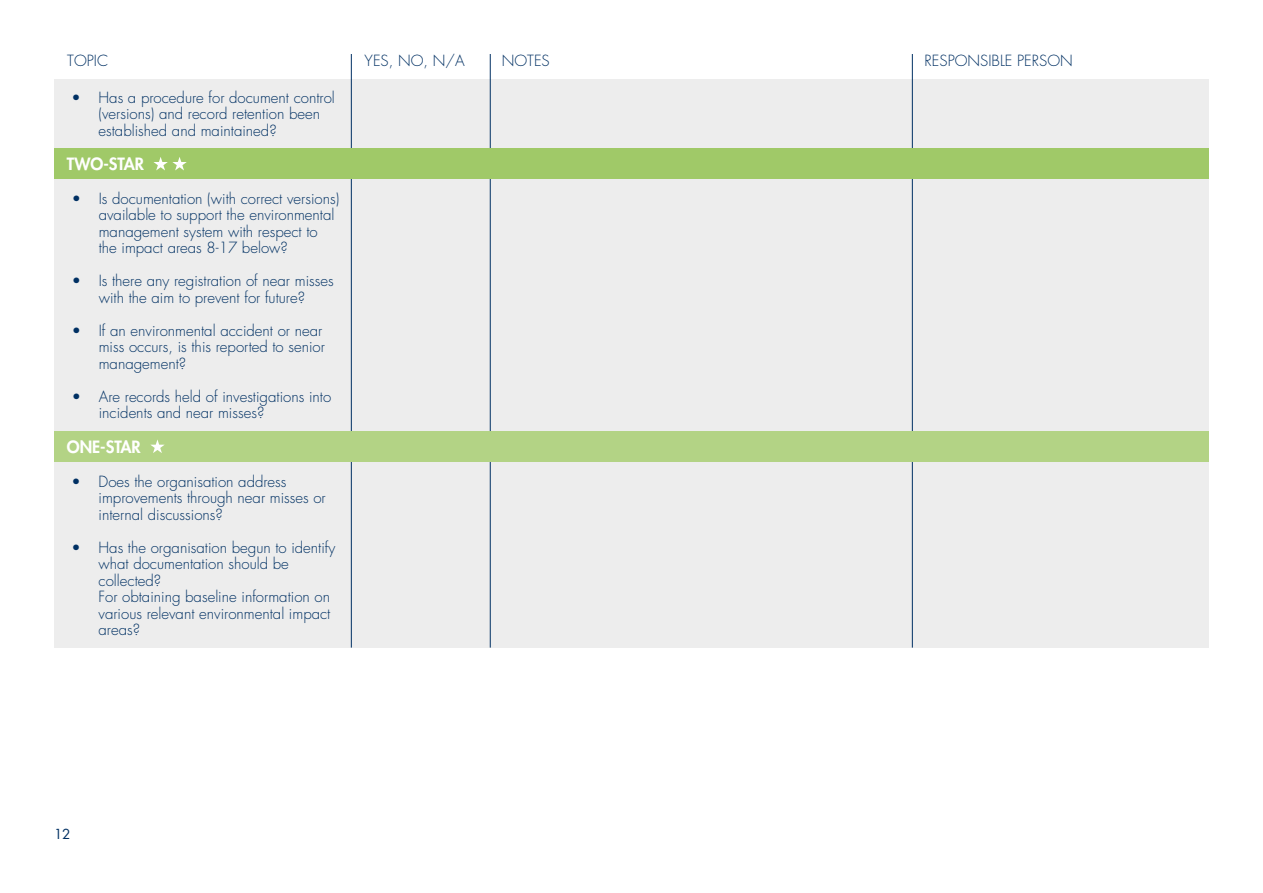
<style>
.page{position:relative;width:1263px;height:893px;background:#fff}
.page>*{position:absolute;margin:0;border:0;box-sizing:border-box;transform-origin:0 0}
.t1{font:800 16.5px "Futura Std";color:#fff}
.t2{font:300 15px/16.5px "Futura Std";color:#003063}
.t3{font:13.5px "Futura Std";color:#003063}
</style>
<div class="page">
<div style="left:54px;top:79px;width:1155px;height:569px;background:#ededed"></div>
<hr style="left:351px;top:54px;width:1px;height:594px;background:#003063">
<hr style="left:490px;top:54px;width:1px;height:594px;background:#003063">
<hr style="left:912px;top:54px;width:1px;height:594px;background:#003063">
<div style="left:54px;top:148px;width:1155px;height:31px;background:#a0c968"></div>
<svg style="left:154px;top:157px;width:33px;height:13px"></svg>
<div style="left:54px;top:431px;width:1155px;height:31px;background:#b3d385"></div>
<svg style="left:150px;top:440px;width:15px;height:13px"></svg>
<p class="t2" style="left:67px;top:53px;width:42px">TOPIC</p>
<p class="t2" style="left:365px;top:53px;width:102px">YES, NO, N/A</p>
<p class="t2" style="left:502px;top:53px;width:49px">NOTES</p>
<p class="t2" style="left:924px;top:53px;width:150px">RESPONSIBLE PERSON</p>
<p class="t2" style="left:99px;top:89px;width:238px;text-indent:-27px">• Has a procedure for document control (versions) and record retention been established and maintained?</p>
<p class="t1" style="left:67px;top:154px;width:79px">TWO-STAR</p>
<p class="t2" style="left:99px;top:191px;width:242px;text-indent:-27px">• Is documentation (with correct versions) available to support the environmental management system with respect to the impact areas 8-17 below?</p>
<p class="t2" style="left:72px;top:273px;width:263px;text-align:center">• Is there any registration of near misses with the aim to prevent for future?</p>
<p class="t2" style="left:99px;top:323px;width:228px;text-indent:-27px">• If an environmental accident or near miss occurs, is this reported to senior management?</p>
<p class="t2" style="left:99px;top:389px;width:234px;text-indent:-27px">• Are records held of investigations into incidents and near misses?</p>
<p class="t1" style="left:67px;top:436px;width:76px">ONE-STAR</p>
<p class="t2" style="left:99px;top:473px;width:229px;text-indent:-27px">• Does the organisation address improvements through near misses or internal discussions?</p>
<p class="t2" style="left:99px;top:539px;width:238px;text-indent:-27px">• Has the organisation begun to identify what documentation should be collected?<br>For obtaining baseline information on various relevant environmental impact areas?</p>
<p class="t3" style="left:54px;top:825px;width:18px">12</p>
</div>
